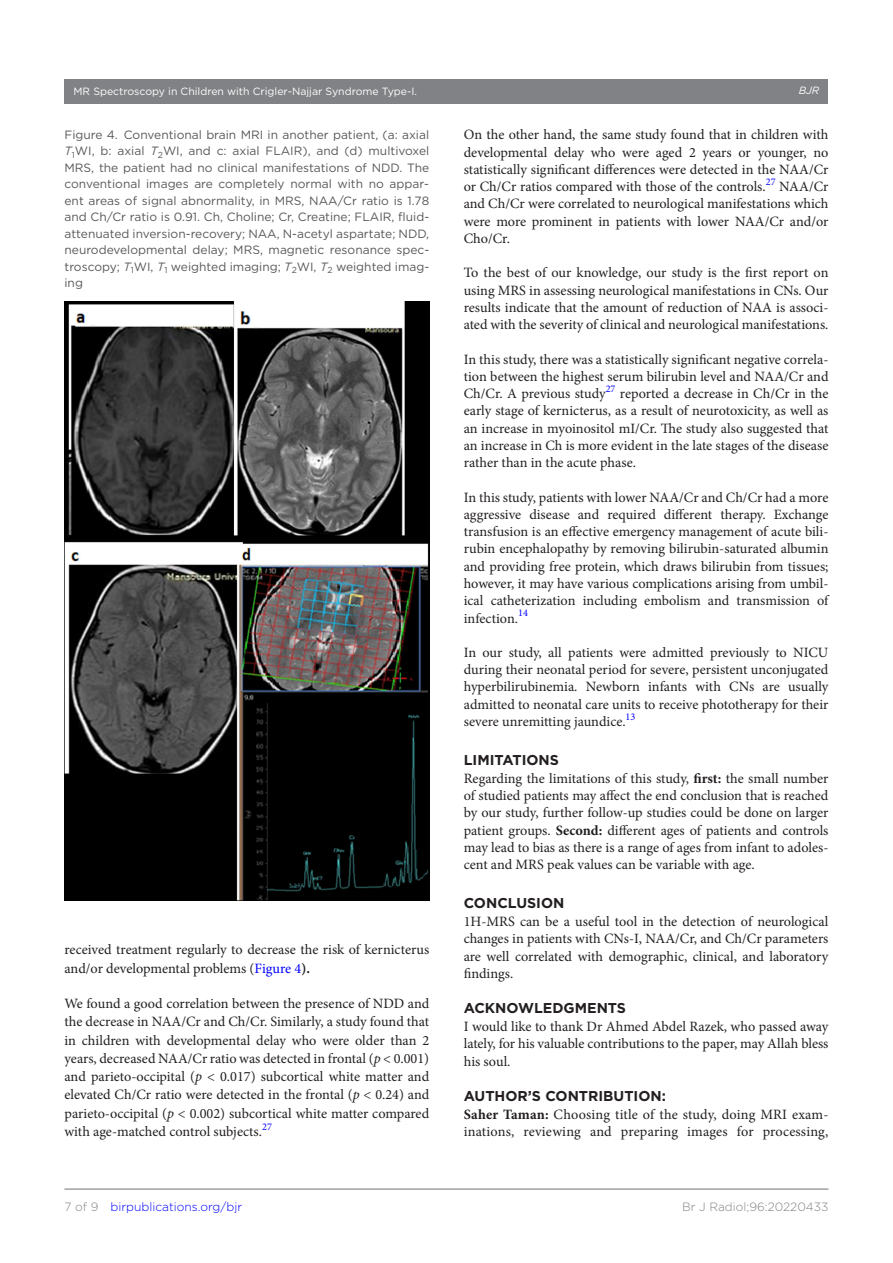
<style>
.page{position:relative;width:893px;height:1263px;background:#fff}
.page>*{position:absolute;margin:0;border:0;box-sizing:border-box;transform-origin:0 0}
.t1{font:14.25px/17.2px "Minion Pro";color:#231f20;text-align:justify}
.t2{font:700 14.25px "Gotham";color:#231f20}
.t3{font:12px/16.5px "Gotham";color:#57585a;text-align:justify}
.t4{font:300 12px "Gotham";color:#00f}
.t5{font:300 12px "Gotham";color:#808285}
.t6{font:10.5px "Gotham";color:#fff}
.t7{font:italic 10.5px "Gotham";color:#fff}
.s1{font-style:italic}
.s2{color:#00f}
.s3{font-weight:700}
.s4{color:#808285}
</style>
<div class="page">
<hr style="left:64px;top:1188px;width:764px;height:2px;background:#808285">
<div style="left:64px;top:79px;width:764px;height:24px;background:#808285"></div>
<img style="left:64px;top:301px;width:365px;height:600px">
<p class="t6" style="left:74px;top:85px;width:345px">MR Spectroscopy in Children with Crigler-Najjar Syndrome Type-I.</p>
<p class="t7" style="left:799px;top:85px;width:22px">BJR</p>
<p class="t3" style="left:64px;top:126px;width:366px">Figure 4. Conventional brain MRI in another patient, (a: axial <span class="s1">T</span><sub>1</sub>WI, b: axial <span class="s1">T</span><sub>2</sub>WI, and c: axial FLAIR), and (d) multivoxel MRS, the patient had no clinical manifestations of NDD. The conventional images are completely normal with no appar&shy;ent areas of signal abnormality, in MRS, NAA/Cr ratio is 1.78 and Ch/Cr ratio is 0.91. Ch, Choline; Cr, Creatine; FLAIR, fluid&shy;attenuated inversion-recovery; NAA, N-acetyl aspartate; NDD, neurodevelopmental delay; MRS, magnetic resonance spec&shy;troscopy; <span class="s1">T</span><sub>1</sub>WI, <span class="s1">T</span><sub>1</sub> weighted imaging; <span class="s1">T</span><sub>2</sub>WI, <span class="s1">T</span><sub>2</sub> weighted imag&shy;ing</p>
<p class="t1" style="left:64px;top:940px;width:366px;line-height:18.3px">received treatment regularly to decrease the risk of kernicterus and/or developmental problems (<span class="s2">Figure 4</span><span class="s3">).</span></p>
<p class="t1" style="left:64px;top:994px;width:366px;line-height:18.3px">We found a good correlation between the presence of NDD and the decrease in NAA/Cr and Ch/Cr. Similarly, a study found that in children with developmental delay who were older than 2 years, decreased NAA/Cr ratio was detected in frontal (<span class="s1">p</span> &lt; 0.001) and parieto-occipital (<span class="s1">p</span> &lt; 0.017) subcortical white matter and elevated Ch/Cr ratio were detected in the frontal (<span class="s1">p</span> &lt; 0.24) and parieto-occipital (<span class="s1">p</span> &lt; 0.002) subcortical white matter compared with age-matched control subjects.<sup>27</sup></p>
<p class="t1" style="left:464px;top:126px;width:366px">On the other hand, the same study found that in children with developmental delay who were aged 2 years or younger, no statistically significant differences were detected in the NAA/Cr or Ch/Cr ratios compared with those of the controls.<sup>27</sup> NAA/Cr and Ch/Cr were correlated to neurological manifestations which were more prominent in patients with lower NAA/Cr and/or Cho/Cr.</p>
<p class="t1" style="left:464px;top:264px;width:366px">To the best of our knowledge, our study is the first report on using MRS in assessing neurological manifestations in CNs. Our results indicate that the amount of reduction of NAA is associ&shy;ated with the severity of clinical and neurological manifestations.</p>
<p class="t1" style="left:464px;top:351px;width:366px">In this study, there was a statistically significant negative correla&shy;tion between the highest serum bilirubin level and NAA/Cr and Ch/Cr. A previous study<sup>27</sup> reported a decrease in Ch/Cr in the early stage of kernicterus, as a result of neurotoxicity, as well as an increase in myoinositol mI/Cr. The study also suggested that an increase in Ch is more evident in the late stages of the disease rather than in the acute phase.</p>
<p class="t1" style="left:464px;top:489px;width:366px">In this study, patients with lower NAA/Cr and Ch/Cr had a more aggressive disease and required different therapy. Exchange transfusion is an effective emergency management of acute bili&shy;rubin encephalopathy by removing bilirubin-saturated albumin and providing free protein, which draws bilirubin from tissues; however, it may have various complications arising from umbil&shy;ical catheterization including embolism and transmission of infection.<sup>14</sup></p>
<p class="t1" style="left:464px;top:644px;width:366px">In our study, all patients were admitted previously to NICU during their neonatal period for severe, persistent unconjugated hyperbilirubinemia. Newborn infants with CNs are usually admitted to neonatal care units to receive phototherapy for their severe unremitting jaundice.<sup>13</sup></p>
<p class="t2" style="left:464px;top:750px;width:97px">LIMITATIONS</p>
<p class="t1" style="left:464px;top:770px;width:366px">Regarding the limitations of this study, <span class="s3">first:</span> the small number of studied patients may affect the end conclusion that is reached by our study, further follow-up studies could be done on larger patient groups. <span class="s3">Second:</span> different ages of patients and controls may lead to bias as there is a range of ages from infant to adoles&shy;cent and MRS peak values can be variable with age.</p>
<p class="t2" style="left:464px;top:894px;width:102px">CONCLUSION</p>
<p class="t1" style="left:464px;top:913px;width:366px">1H-MRS can be a useful tool in the detection of neurological changes in patients with CNs-I, NAA/Cr, and Ch/Cr parameters are well correlated with demographic, clinical, and laboratory findings.</p>
<p class="t2" style="left:464px;top:999px;width:164px">ACKNOWLEDGMENTS</p>
<p class="t1" style="left:464px;top:1018px;width:366px">I would like to thank Dr Ahmed Abdel Razek, who passed away lately, for his valuable contributions to the paper, may Allah bless his soul.</p>
<p class="t2" style="left:464px;top:1086px;width:204px">AUTHOR’S CONTRIBUTION:</p>
<p class="t1" style="left:464px;top:1106px;width:366px"><span class="s3">Saher Taman:</span> Choosing title of the study, doing MRI exam&shy;inations, reviewing and preparing images for processing,</p>
<p class="t4" style="left:64px;top:1199px;width:179px"><span class="s4">7 of 9</span> birpublications.org/bjr</p>
<p class="t5" style="left:682px;top:1199px;width:148px">Br J Radiol;96:20220433</p>
</div>
